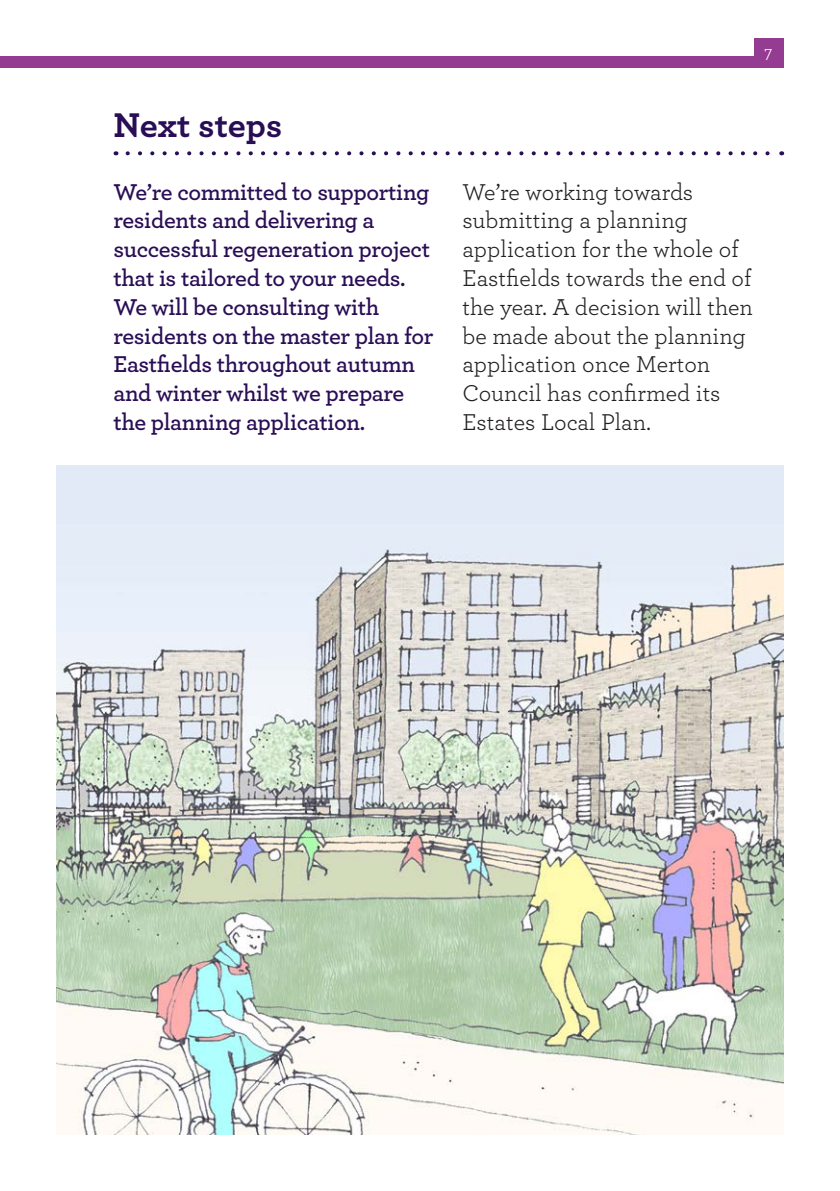
<style>
.page{position:relative;width:840px;height:1191px;background:#fff}
.page>*{position:absolute;margin:0;border:0;box-sizing:border-box;transform-origin:0 0}
.Heading_Text{font:700 36px "Archer";color:#2a0e55}
.Body_Text{font:600 24px/28.8px "Archer";letter-spacing:-.015em;color:#2a0e55}
.Body_Text-2{font:24px/28.8px "Archer";color:#231f20}
.Body_Text-3{font:18px "Archer";color:#fff}
</style>
<div class="page">
<div style="left:0;top:57px;width:782px;height:11px;background:#943b92"></div>
<div style="left:753px;top:39px;width:29px;height:29px;background:#943b92"></div>
<svg style="left:127px;top:151px;width:643px;height:4px"></svg>
<img style="left:57px;top:465px;width:725px;height:669px">
<p class="Body_Text-3" style="left:764px;top:39px;width:9px">7</p>
<p class="Heading_Text" style="left:113px;top:96px;width:170px">Next steps</p>
<p class="Body_Text" style="left:113px;top:176px;width:321px">We’re committed to supporting residents and delivering a successful regeneration project that is tailored to your needs.<br>We will be consulting with residents on the master plan for<br>Eastfields throughout autumn and winter whilst we prepare the planning application.</p>
<p class="Body_Text-2" style="left:462px;top:176px;width:292px">We’re working towards submitting a planning application for the whole of<br>Eastfields towards the end of the year. A decision will then be made about the planning application once Merton<br>Council has confirmed its<br>Estates Local Plan.</p>
</div>
